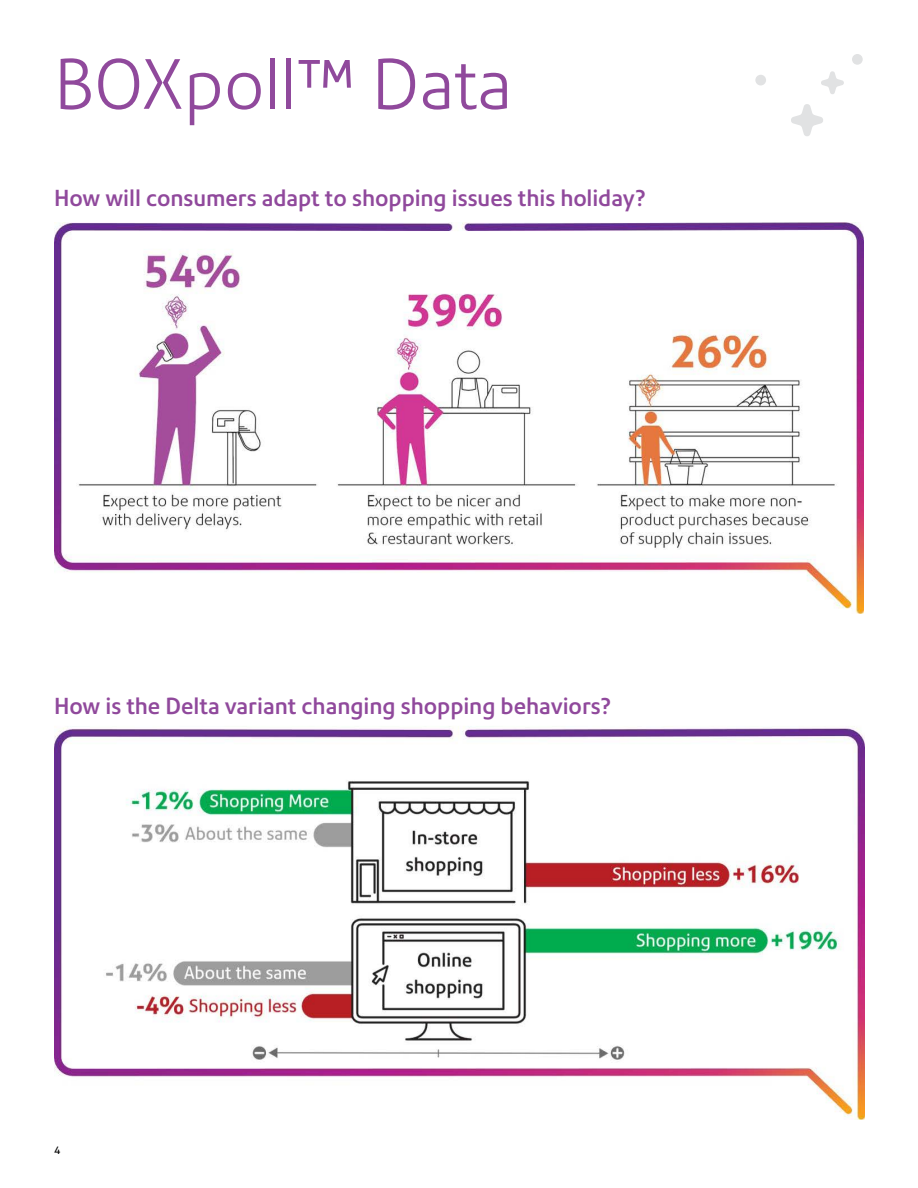
<style>
.page{position:relative;width:918px;height:1188px;background:#fff}
.page>*{position:absolute;margin:0;border:0;box-sizing:border-box;transform-origin:0 0}
.t1{font:300 69px "Precision Sans";color:#90499c}
.t2{font:500 22.5px "Precision Sans";color:#90499c}
.t3{font:10.5px "Precision Sans";color:#000}
</style>
<div class="page">
<div style="left:852px;top:54px;width:11px;height:11px;background:#e1e2e3;border-radius:50%"></div>
<div style="left:755px;top:75px;width:11px;height:10px;background:#e1e2e3;border-radius:50%"></div>
<svg style="left:791px;top:104px;width:32px;height:32px"></svg>
<svg style="left:821px;top:71px;width:23px;height:23px"></svg>
<img style="left:54px;top:222px;width:810px;height:391px">
<img style="left:54px;top:726px;width:810px;height:394px">
<h1 class="t1" style="left:54px;top:43px;width:460px">BOXpoll™ Data</h1>
<p class="t2" style="left:54px;top:185px;width:593px">How will consumers adapt to shopping issues this holiday?</p>
<p class="t2" style="left:54px;top:692px;width:558px">How is the Delta variant changing shopping behaviors?</p>
<p class="t3" style="left:54px;top:1144px;width:8px">4</p>
</div>
